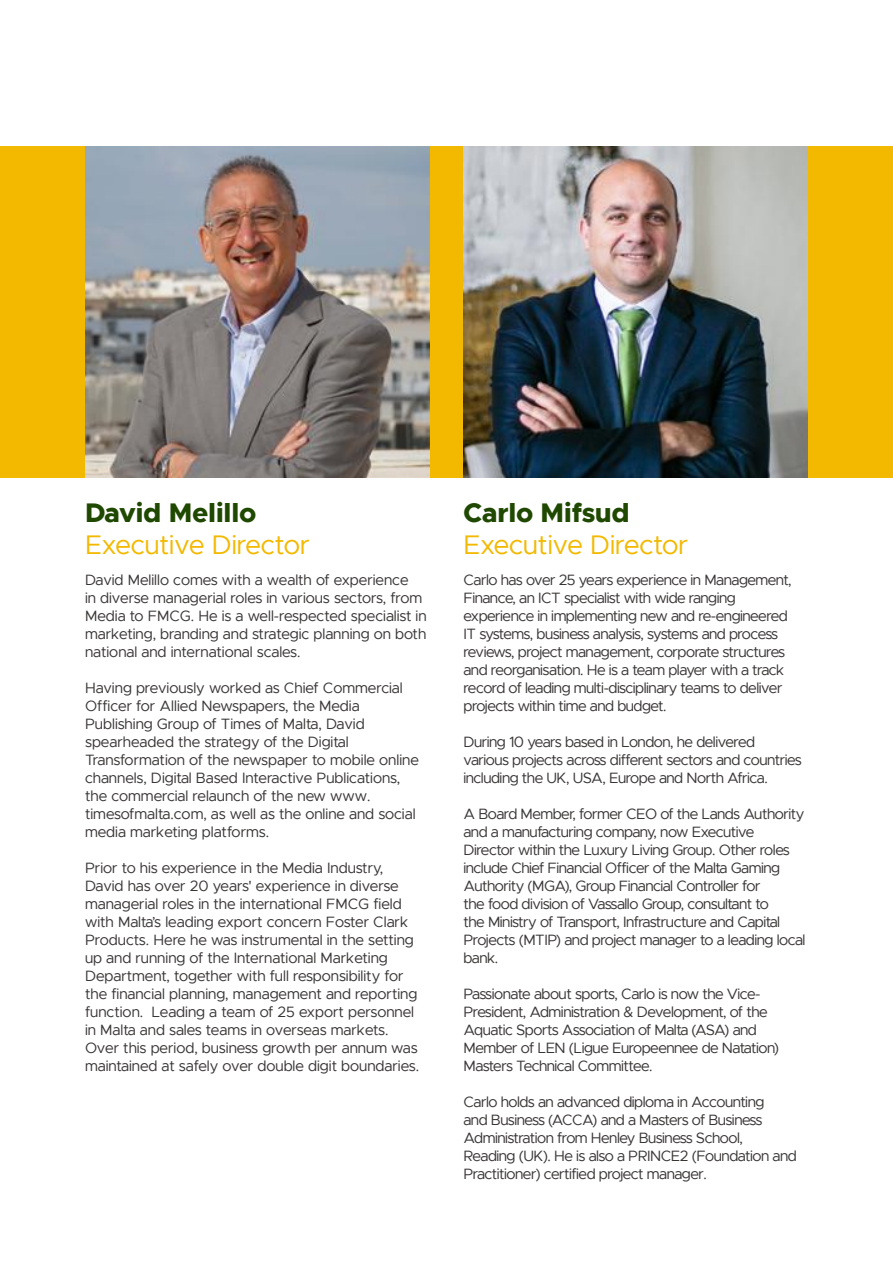
<style>
.page{position:relative;width:893px;height:1263px;background:#fff}
.page>*{position:absolute;margin:0;border:0;box-sizing:border-box;transform-origin:0 0}
.t1{font:27px "Metropolis";color:#f3b900}
.t2{font:800 27px "Metropolis";color:#1f4800}
.t3{font:15px/18px "Metropolis";letter-spacing:-.03em;color:#393535}
.t4{font:15px/18px "Metropolis";color:#393535}
</style>
<div class="page">
<div style="left:0;top:146px;width:893px;height:332px;background:#f3b900"></div>
<img style="left:85px;top:146px;width:344px;height:332px">
<img style="left:463px;top:146px;width:345px;height:332px">
<h1 class="t2" style="left:85px;top:496px;width:173px">David Melillo</h1>
<h1 class="t1" style="left:85px;top:528px;width:226px">Executive Director</h1>
<p class="t4" style="left:85px;top:570px;width:343px">David Melillo comes with a wealth of experience<br>in diverse managerial roles in various sectors, from Media to FMCG. He is a well-respected specialist in marketing, branding and strategic planning on both national and international scales.</p>
<p class="t4" style="left:85px;top:678px;width:335px">Having previously worked as Chief Commercial Officer for Allied Newspapers, the Media Publishing Group of Times of Malta, David spearheaded the strategy of the Digital Transformation of the newspaper to mobile online channels, Digital Based Interactive Publications, the commercial relaunch of the new www. timesofmalta.com, as well as the online and social media marketing platforms.</p>
<p class="t4" style="left:85px;top:858px;width:336px">Prior to his experience in the Media Industry, David has over 20 years' experience in diverse managerial roles in the international FMCG field with Malta’s leading export concern Foster Clark Products. Here he was instrumental in the setting up and running of the International Marketing Department, together with full responsibility for the financial planning, management and reporting function. Leading a team of 25 export personnel in Malta and sales teams in overseas markets.<br>Over this period, business growth per annum was maintained at safely over double digit boundaries.</p>
<h1 class="t2" style="left:463px;top:496px;width:168px">Carlo Mifsud</h1>
<h1 class="t1" style="left:463px;top:528px;width:226px">Executive Director</h1>
<p class="t3" style="left:463px;top:570px;width:330px">Carlo has over 25 years experience in Management, Finance, an ICT specialist with wide ranging experience in implementing new and re-engineered IT systems, business analysis, systems and process reviews, project management, corporate structures and reorganisation. He is a team player with a track record of leading multi-disciplinary teams to deliver projects within time and budget.</p>
<p class="t3" style="left:463px;top:732px;width:340px">During 10 years based in London, he delivered various projects across different sectors and countries including the UK, USA, Europe and North Africa.</p>
<p class="t3" style="left:463px;top:804px;width:343px">A Board Member, former CEO of the Lands Authority and a manufacturing company, now Executive Director within the Luxury Living Group. Other roles include Chief Financial Officer of the Malta Gaming Authority (MGA), Group Financial Controller for<br>the food division of Vassallo Group, consultant to<br>the Ministry of Transport, Infrastructure and Capital Projects (MTIP) and project manager to a leading local bank.</p>
<p class="t3" style="left:463px;top:984px;width:317px">Passionate about sports, Carlo is now the Vice-President, Administration &amp; Development, of the Aquatic Sports Association of Malta (ASA) and Member of LEN (Ligue Europeennee de Natation)<br>Masters Technical Committee.</p>
<p class="t3" style="left:463px;top:1092px;width:335px">Carlo holds an advanced diploma in Accounting<br>and Business (ACCA) and a Masters of Business Administration from Henley Business School, Reading (UK). He is also a PRINCE2 (Foundation and Practitioner) certified project manager.</p>
</div>
